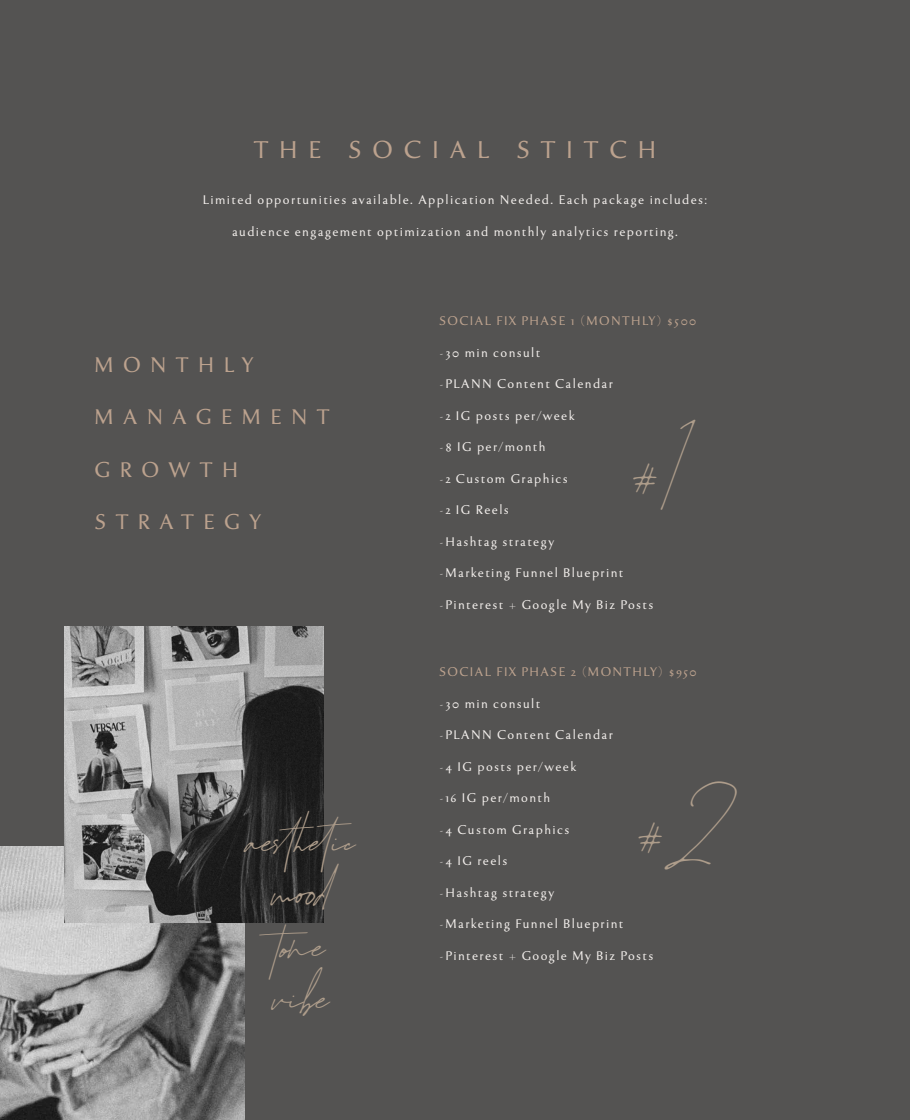
<style>
.page{position:relative;width:910px;height:1120px;background:#545352}
.page>*{position:absolute;margin:0;border:0;box-sizing:border-box;transform-origin:0 0}
.t1{font:49.88px/52.5px "Juliette";color:#ae9d8b;text-align:center}
.t2{font:27.12px "Tenderness";letter-spacing:.4em;color:#bca28e}
.t3{font:23.62px "Tenderness";letter-spacing:.4em;color:#bca28e}
.t4{font:14px "Tenderness";letter-spacing:.1em;color:#f2eeeb}
.t5{font:14px "Tenderness";letter-spacing:.1em;color:#bca28e}
</style>
<div class="page">
<img style="left:0;top:846px;width:245px;height:274px">
<img style="left:65px;top:626px;width:259px;height:296px">
<h2 class="t2" style="left:254px;top:139px;width:404px">THE SOCIAL STITCH</h2>
<p class="t4" style="left:203px;top:194px;width:506px">Limited opportunities available. Application Needed. Each package includes:</p>
<p class="t4" style="left:232px;top:225px;width:447px">audience engagement optimization and monthly analytics reporting.</p>
<h3 class="t3" style="left:94px;top:354px;width:160px">MONTHLY</h3>
<h3 class="t3" style="left:94px;top:407px;width:236px">MANAGEMENT</h3>
<h3 class="t3" style="left:94px;top:459px;width:145px">GROWTH</h3>
<h3 class="t3" style="left:94px;top:512px;width:168px">STRATEGY</h3>
<h1 class="t1" style="left:248px;top:815px;width:109px">aesthetic mood tone vibe</h1>
<p class="t5" style="left:439px;top:315px;width:259px">SOCIAL FIX PHASE 1 (MONTHLY) $500</p>
<p class="t4" style="left:439px;top:346px;width:103px">-30 min consult</p>
<p class="t4" style="left:439px;top:378px;width:175px">-PLANN Content Calendar</p>
<p class="t4" style="left:439px;top:409px;width:137px">-2 IG posts per/week</p>
<p class="t4" style="left:439px;top:441px;width:108px">-8 IG per/month</p>
<p class="t4" style="left:439px;top:472px;width:130px">-2 Custom Graphics</p>
<p class="t4" style="left:439px;top:504px;width:71px">-2 IG Reels</p>
<p class="t4" style="left:439px;top:535px;width:117px">-Hashtag strategy</p>
<p class="t4" style="left:439px;top:567px;width:186px">-Marketing Funnel Blueprint</p>
<p class="t4" style="left:439px;top:598px;width:216px">-Pinterest + Google My Biz Posts</p>
<h1 class="t1" style="left:632px;top:458px;width:65px">#1</h1>
<p class="t5" style="left:439px;top:666px;width:259px">SOCIAL FIX PHASE 2 (MONTHLY) $950</p>
<p class="t4" style="left:439px;top:698px;width:103px">-30 min consult</p>
<p class="t4" style="left:439px;top:729px;width:175px">-PLANN Content Calendar</p>
<p class="t4" style="left:439px;top:761px;width:138px">-4 IG posts per/week</p>
<p class="t4" style="left:439px;top:792px;width:112px">-16 IG per/month</p>
<p class="t4" style="left:439px;top:824px;width:132px">-4 Custom Graphics</p>
<p class="t4" style="left:439px;top:855px;width:70px">-4 IG reels</p>
<p class="t4" style="left:439px;top:887px;width:117px">-Hashtag strategy</p>
<p class="t4" style="left:439px;top:918px;width:186px">-Marketing Funnel Blueprint</p>
<p class="t4" style="left:439px;top:950px;width:216px">-Pinterest + Google My Biz Posts</p>
<h1 class="t1" style="left:638px;top:817px;width:103px">#2</h1>
</div>
